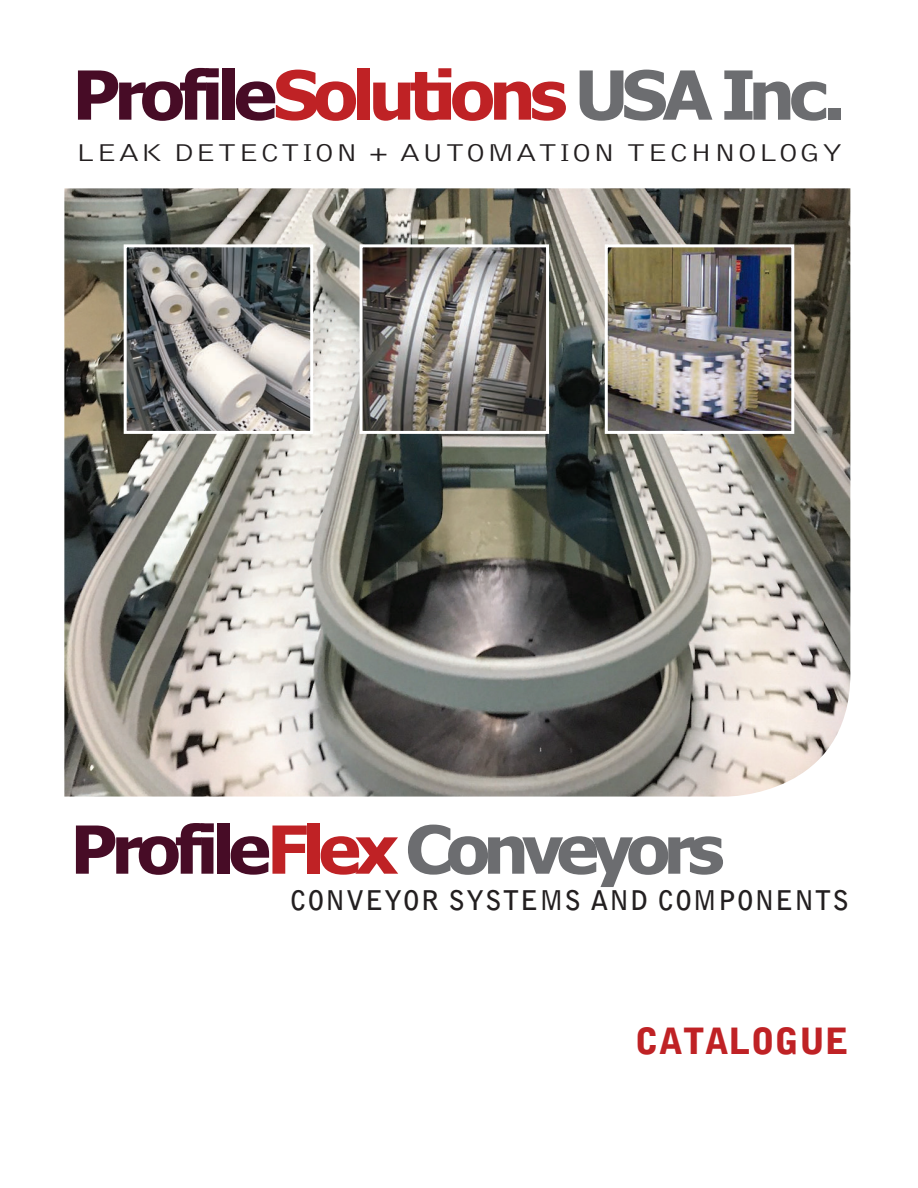
<style>
.page{position:relative;width:918px;height:1188px;background:#fff}
.page>*{position:absolute;margin:0;border:0;box-sizing:border-box;transform-origin:0 0}
.t1{font:700 67.65px "Tahoma";letter-spacing:-.075em;color:#bf2225;scale:1.06 1}
.t2{font:700 66.3px "Tahoma";letter-spacing:-.075em;color:#6c6d70;scale:1.06 1}
.t3{font:900 36px "Bell Gothic";color:#bf2225}
.t4{font:700 27px "Bell Gothic";letter-spacing:.04em;color:#231f20}
.t5{font:300 25.2px "Bell Gothic";letter-spacing:.04em;color:#231f20;scale:1.25 1}
.s1{color:#470c26}
.s2{color:#6c6d70}
.s3{font-size:60.45px;color:#6c6d70}
.s4{color:#bf2225}
</style>
<div class="page">
<img style="left:64px;top:188px;width:786px;height:609px">
<img style="left:128px;top:248px;width:181px;height:182px">
<div style="left:124px;top:244px;width:189px;height:190px;border:3px solid #fff"></div>
<img style="left:364px;top:248px;width:181px;height:182px">
<div style="left:360px;top:244px;width:189px;height:190px;border:3px solid #fff"></div>
<img style="left:609px;top:248px;width:181px;height:182px">
<div style="left:605px;top:244px;width:189px;height:190px;border:3px solid #fff"></div>
<h1 class="t1" style="left:73px;top:48px;width:731px"><span class="s1">Profile</span>Solutions <span class="s2">USA Inc</span><span class="s3">.</span></h1>
<p class="t5" style="left:76px;top:140px;width:615px">LEAK DETECTION + AUTOMATION TECHNOLOGY</p>
<h2 class="t2" style="left:71px;top:803px;width:618px"><span class="s1">Profile</span><span class="s4">Flex</span> Conveyors</h2>
<p class="t4" style="left:290px;top:884px;width:560px">CONVEYOR SYSTEMS AND COMPONENTS</p>
<h3 class="t3" style="left:635px;top:1021px;width:216px">CATALOGUE</h3>
</div>
